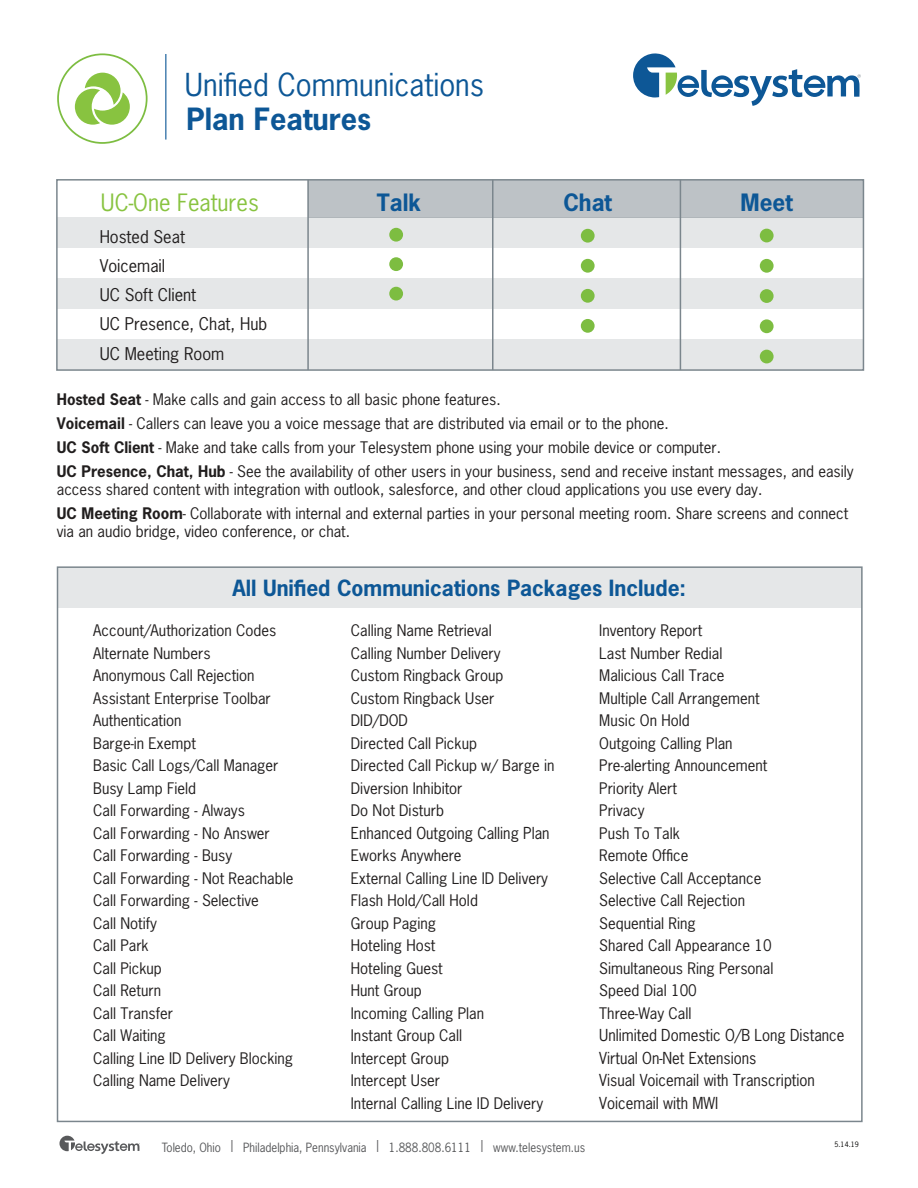
<style>
.page{position:relative;width:918px;height:1188px;background:#fff}
.page>*{position:absolute;margin:0;border:0;box-sizing:border-box;transform-origin:0 0}
.t1{font:29.85px "News Gothic Std";color:#0d5796}
.t2{font:700 28.8px "News Gothic Std";color:#0d5796}
.t3{font:22.5px "News Gothic Std";color:#88c340}
.t4{font:700 22.5px "News Gothic Std";color:#0d5796}
.t5{font:700 21px "News Gothic Std";color:#0d5796}
.t6{font:16.5px/29.2px "News Gothic Std";color:#211e1e}
.t7{font:15.6px/22.5px "News Gothic Std";color:#211e1e;scale:.96 1}
.t8{font:15px/22.5px "News Gothic Std";color:#211e1e}
.t9{font:12px "News Gothic Std";color:#58595b;scale:.95 1}
.t10{font:7.05px "News Gothic Std";color:#050504}
.s1{font-weight:700}
</style>
<div class="page">
<svg style="left:633px;top:53px;width:228px;height:53px"></svg>
<hr style="left:165px;top:54px;width:1px;height:86px;background:#0d5796">
<svg style="left:59px;top:1136px;width:81px;height:18px"></svg>
<div style="left:57px;top:567px;width:804px;height:41px;background:#e5e7e8"></div>
<svg style="left:57px;top:53px;width:91px;height:91px"></svg>
<div style="left:308px;top:180px;width:555px;height:37px;background:#bdc2c6"></div>
<div style="left:57px;top:218px;width:806px;height:30px;background:#e5e7e8"></div>
<div style="left:57px;top:279px;width:806px;height:30px;background:#e5e7e8"></div>
<div style="left:57px;top:340px;width:806px;height:30px;background:#e5e7e8"></div>
<div style="left:56px;top:179px;width:808px;height:192px;border:2px solid #7b868d"></div>
<hr style="left:492px;top:180px;width:2px;height:190px;background:#7b868d">
<hr style="left:307px;top:180px;width:2px;height:190px;background:#7b868d">
<hr style="left:680px;top:180px;width:1px;height:190px;background:#7b868d">
<div style="left:389px;top:228px;width:14px;height:14px;background:#7dbd41;border-radius:50%"></div>
<div style="left:389px;top:257px;width:14px;height:14px;background:#7dbd41;border-radius:50%"></div>
<div style="left:389px;top:287px;width:14px;height:14px;background:#7dbd41;border-radius:50%"></div>
<div style="left:581px;top:229px;width:14px;height:14px;background:#7dbd41;border-radius:50%"></div>
<div style="left:581px;top:259px;width:14px;height:14px;background:#7dbd41;border-radius:50%"></div>
<div style="left:581px;top:289px;width:14px;height:14px;background:#7dbd41;border-radius:50%"></div>
<div style="left:581px;top:319px;width:14px;height:14px;background:#7dbd41;border-radius:50%"></div>
<div style="left:760px;top:229px;width:14px;height:13px;background:#7dbd41;border-radius:50%"></div>
<div style="left:760px;top:259px;width:14px;height:14px;background:#7dbd41;border-radius:50%"></div>
<div style="left:760px;top:289px;width:14px;height:14px;background:#7dbd41;border-radius:50%"></div>
<div style="left:760px;top:319px;width:14px;height:14px;background:#7dbd41;border-radius:50%"></div>
<div style="left:760px;top:350px;width:14px;height:13px;background:#7dbd41;border-radius:50%"></div>
<h1 class="t1" style="left:185px;top:66px;width:301px">Unified Communications</h1>
<h2 class="t2" style="left:187px;top:100px;width:186px">Plan Features</h2>
<h3 class="t3" style="left:101px;top:188px;width:159px">UC-One Features</h3>
<h3 class="t4" style="left:377px;top:187px;width:46px">Talk</h3>
<h3 class="t4" style="left:563px;top:187px;width:50px">Chat</h3>
<h3 class="t4" style="left:741px;top:187px;width:54px">Meet</h3>
<p class="t6" style="left:100px;top:222px;width:169px">Hosted Seat<br>Voicemail<br>UC Soft Client<br>UC Presence, Chat, Hub<br>UC Meeting Room</p>
<p class="t8" style="left:57px;top:387px;width:798px;line-height:24px"><span class="s1">Hosted Seat</span> - Make calls and gain access to all basic phone features.<br><span class="s1">Voicemail</span> - Callers can leave you a voice message that are distributed via email or to the phone.<br><span class="s1">UC Soft Client</span> - Make and take calls from your Telesystem phone using your mobile device or computer.<br><span class="s1">UC Presence, Chat, Hub</span> - See the availability of other users in your business, send and receive instant messages, and easily</p>
<p class="t8" style="left:57px;top:477px;width:793px;line-height:24px">access shared content with integration with outlook, salesforce, and other cloud applications you use every day.<br><span class="s1">UC Meeting Room</span>- Collaborate with internal and external parties in your personal meeting room. Share screens and connect</p>
<p class="t8" style="left:57px;top:520px;width:295px">via an audio bridge, video conference, or chat.</p>
<h3 class="t5" style="left:233px;top:574px;width:455px">All Unified Communications Packages Include:</h3>
<p class="t8" style="left:351px;top:619px;width:205px">Calling Name Retrieval<br>Calling Number Delivery<br>Custom Ringback Group<br>Custom Ringback User<br>DID/DOD<br>Directed Call Pickup<br>Directed Call Pickup w/ Barge in<br>Diversion Inhibitor<br>Do Not Disturb</p>
<p class="t7" style="left:351px;top:822px;width:209px">Enhanced Outgoing Calling Plan</p>
<p class="t8" style="left:351px;top:844px;width:199px">Eworks Anywhere<br>External Calling Line ID Delivery<br>Flash Hold/Call Hold<br>Group Paging<br>Hoteling Host<br>Hoteling Guest<br>Hunt Group<br>Incoming Calling Plan<br>Instant Group Call<br>Intercept Group<br>Intercept User<br>Internal Calling Line ID Delivery</p>
<p class="t8" style="left:93px;top:619px;width:202px">Account/Authorization Codes<br>Alternate Numbers<br>Anonymous Call Rejection<br>Assistant Enterprise Toolbar<br>Authentication<br>Barge-in Exempt<br>Basic Call Logs/Call Manager<br>Busy Lamp Field<br>Call Forwarding - Always<br>Call Forwarding - No Answer<br>Call Forwarding - Busy<br>Call Forwarding - Not Reachable<br>Call Forwarding - Selective<br>Call Notify<br>Call Park<br>Call Pickup<br>Call Return<br>Call Transfer<br>Call Waiting<br>Calling Line ID Delivery Blocking<br>Calling Name Delivery</p>
<p class="t8" style="left:599px;top:619px;width:176px">Inventory Report<br>Last Number Redial<br>Malicious Call Trace<br>Multiple Call Arrangement<br>Music On Hold<br>Outgoing Calling Plan<br>Pre-alerting Announcement<br>Priority Alert<br>Privacy<br>Push To Talk<br>Remote Office<br>Selective Call Acceptance<br>Selective Call Rejection<br>Sequential Ring<br>Shared Call Appearance 10<br>Simultaneous Ring Personal<br>Speed Dial 100<br>Three-Way Call</p>
<p class="t7" style="left:599px;top:1024px;width:257px">Unlimited Domestic O/B Long Distance<br>Virtual On-Net Extensions<br>Visual Voicemail with Transcription<br>Voicemail with MWI</p>
<p class="t9" style="left:162px;top:1140px;width:447px">Toledo, Ohio | Philadelphia, Pennsylvania | 1.888.808.6111 | www.telesystem.us</p>
<p class="t10" style="left:835px;top:1140px;width:26px">5.14.19</p>
</div>
